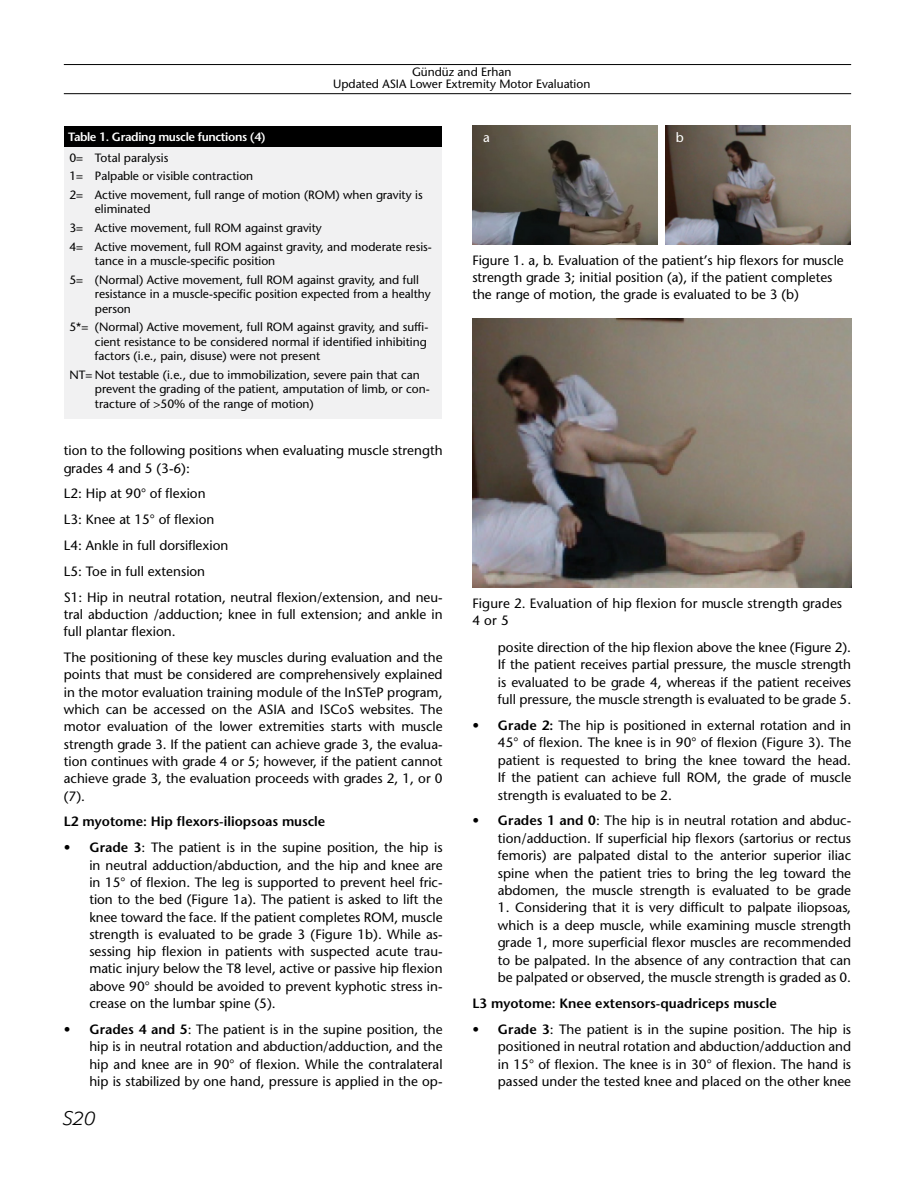
<style>
.page{position:relative;width:915px;height:1191px;background:#fff}
.page>*{position:absolute;margin:0;border:0;box-sizing:border-box;transform-origin:0 0}
.t1{font:19.5px "Formata Light Ita Tr";color:#000}
.t2{font:13.5px/17.2px "Stone Sans Normal Tr";color:#000;text-align:justify}
.t3{font:700 13.5px "Stone Sans";color:#000}
.t4{font:13.5px "Stone Sans Normal Tr";color:#fff}
.t5{font:12px/18.6px "Stone Sans Normal Tr";color:#000}
.t6{font:700 12px "Stone Sans";letter-spacing:-.03em;color:#fff}
.s1{font-family:"Stone Sans";font-weight:700}
</style>
<div class="page">
<hr style="left:64px;top:93px;width:786px;height:1px;background:#000">
<hr style="left:64px;top:64px;width:786px;height:1px;background:#000">
<div style="left:64px;top:126px;width:377px;height:292px;background:#f1f1f2"></div>
<div style="left:64px;top:126px;width:377px;height:20px;background:#000"></div>
<img style="left:472px;top:319px;width:378px;height:268px">
<img style="left:472px;top:126px;width:185px;height:118px">
<img style="left:665px;top:126px;width:185px;height:118px">
<p class="t5" style="left:333px;top:66px;width:259px;line-height:12px;text-align:center">Gündüz and Erhan<br>Updated ASIA Lower Extremity Motor Evaluation</p>
<p class="t6" style="left:68px;top:129px;width:199px">Table 1. Grading muscle functions (4)</p>
<p class="t5" style="left:69px;top:148px;width:355px">0= Total paralysis<br>1= Palpable or visible contraction<br>2= Active movement, full range of motion (ROM) when gravity is</p>
<p class="t5" style="left:69px;top:200px;width:364px;text-indent:26px">eliminated<br>3= Active movement, full ROM against gravity<br>4= Active movement, full ROM against gravity, and moderate resis-</p>
<p class="t5" style="left:69px;top:252px;width:351px;text-indent:26px">tance in a muscle-specific position<br>5= (Normal) Active movement, full ROM against gravity, and full</p>
<p class="t5" style="left:95px;top:287px;width:337px;line-height:14.4px">resistance in a muscle-specific position expected from a healthy person</p>
<p class="t5" style="left:95px;top:320px;width:335px;line-height:14.4px;text-indent:-26px">5*= (Normal) Active movement, full ROM against gravity, and suffi&shy;cient resistance to be considered normal if identified inhibiting factors (i.e., pain, disuse) were not present</p>
<p class="t5" style="left:95px;top:367px;width:336px;line-height:14.4px;text-indent:-26px">NT= Not testable (i.e., due to immobilization, severe pain that can prevent the grading of the patient, amputation of limb, or con&shy;tracture of &gt;50% of the range of motion)</p>
<p class="t2" style="left:64px;top:442px;width:380px">tion to the following positions when evaluating muscle strength grades 4 and 5 (3-6):</p>
<p class="t2" style="left:64px;top:481px;width:380px;line-height:25.8px;text-align:left">L2: Hip at 90° of flexion<br>L3: Knee at 15° of flexion<br>L4: Ankle in full dorsiflexion<br>L5: Toe in full extension<br>S1: Hip in neutral rotation, neutral flexion/extension, and neu-</p>
<p class="t2" style="left:64px;top:605px;width:380px">tral abduction /adduction; knee in full extension; and ankle in full plantar flexion.</p>
<p class="t2" style="left:64px;top:648px;width:380px">The positioning of these key muscles during evaluation and the points that must be considered are comprehensively explained in the motor evaluation training module of the InSTeP program, which can be accessed on the ASIA and ISCoS websites. The motor evaluation of the lower extremities starts with muscle strength grade 3. If the patient can achieve grade 3, the evalua&shy;tion continues with grade 4 or 5; however, if the patient cannot achieve grade 3, the evaluation proceeds with grades 2, 1, or 0 (7).</p>
<p class="t3" style="left:64px;top:813px;width:263px">L2 myotome: Hip flexors-iliopsoas muscle</p>
<p class="t2" style="left:89px;top:839px;width:354px;text-indent:-26px">• <span class="s1">Grade 3</span>: The patient is in the supine position, the hip is in neutral adduction/abduction, and the hip and knee are in 15° of flexion. The leg is supported to prevent heel fric&shy;tion to the bed (Figure 1a). The patient is asked to lift the knee toward the face. If the patient completes ROM, muscle strength is evaluated to be grade 3 (Figure 1b). While as&shy;sessing hip flexion in patients with suspected acute trau&shy;matic injury below the T8 level, active or passive hip flexion above 90° should be avoided to prevent kyphotic stress in&shy;crease on the lumbar spine (5).</p>
<p class="t2" style="left:89px;top:1020px;width:354px;text-indent:-26px">• <span class="s1">Grades 4 and 5</span>: The patient is in the supine position, the hip is in neutral rotation and abduction/adduction, and the hip and knee are in 90° of flexion. While the contralateral hip is stabilized by one hand, pressure is applied in the op-</p>
<h1 class="t1" style="left:63px;top:1106px;width:34px">S20</h1>
<p class="t4" style="left:483px;top:129px;width:8px">a</p>
<p class="t4" style="left:675px;top:129px;width:10px">b</p>
<p class="t2" style="left:472px;top:251px;width:373px;text-align:left">Figure 1. a, b. Evaluation of the patient’s hip flexors for muscle strength grade 3; initial position (a), if the patient completes the range of motion, the grade is evaluated to be 3 (b)</p>
<p class="t2" style="left:472px;top:594px;width:371px">Figure 2. Evaluation of hip flexion for muscle strength grades<br>4 or 5</p>
<p class="t2" style="left:497px;top:638px;width:354px">posite direction of the hip flexion above the knee (Figure 2).<br>If the patient receives partial pressure, the muscle strength is evaluated to be grade 4, whereas if the patient receives full pressure, the muscle strength is evaluated to be grade 5.</p>
<p class="t2" style="left:497px;top:716px;width:354px;text-indent:-26px">• <span class="s1">Grade 2:</span> The hip is positioned in external rotation and in 45° of flexion. The knee is in 90° of flexion (Figure 3). The patient is requested to bring the knee toward the head.<br>If the patient can achieve full ROM, the grade of muscle strength is evaluated to be 2.</p>
<p class="t2" style="left:497px;top:812px;width:354px;text-indent:-26px">• <span class="s1">Grades 1 and 0</span>: The hip is in neutral rotation and abduc&shy;tion/adduction. If superficial hip flexors (sartorius or rectus femoris) are palpated distal to the anterior superior iliac spine when the patient tries to bring the leg toward the abdomen, the muscle strength is evaluated to be grade</p>
<p class="t2" style="left:497px;top:899px;width:354px">1. Considering that it is very difficult to palpate iliopsoas, which is a deep muscle, while examining muscle strength grade 1, more superficial flexor muscles are recommended to be palpated. In the absence of any contraction that can be palpated or observed, the muscle strength is graded as 0.</p>
<p class="t3" style="left:472px;top:994px;width:306px">L3 myotome: Knee extensors-quadriceps muscle</p>
<p class="t2" style="left:497px;top:1020px;width:354px;text-indent:-26px">• <span class="s1">Grade 3</span>: The patient is in the supine position. The hip is positioned in neutral rotation and abduction/adduction and in 15° of flexion. The knee is in 30° of flexion. The hand is passed under the tested knee and placed on the other knee</p>
</div>
